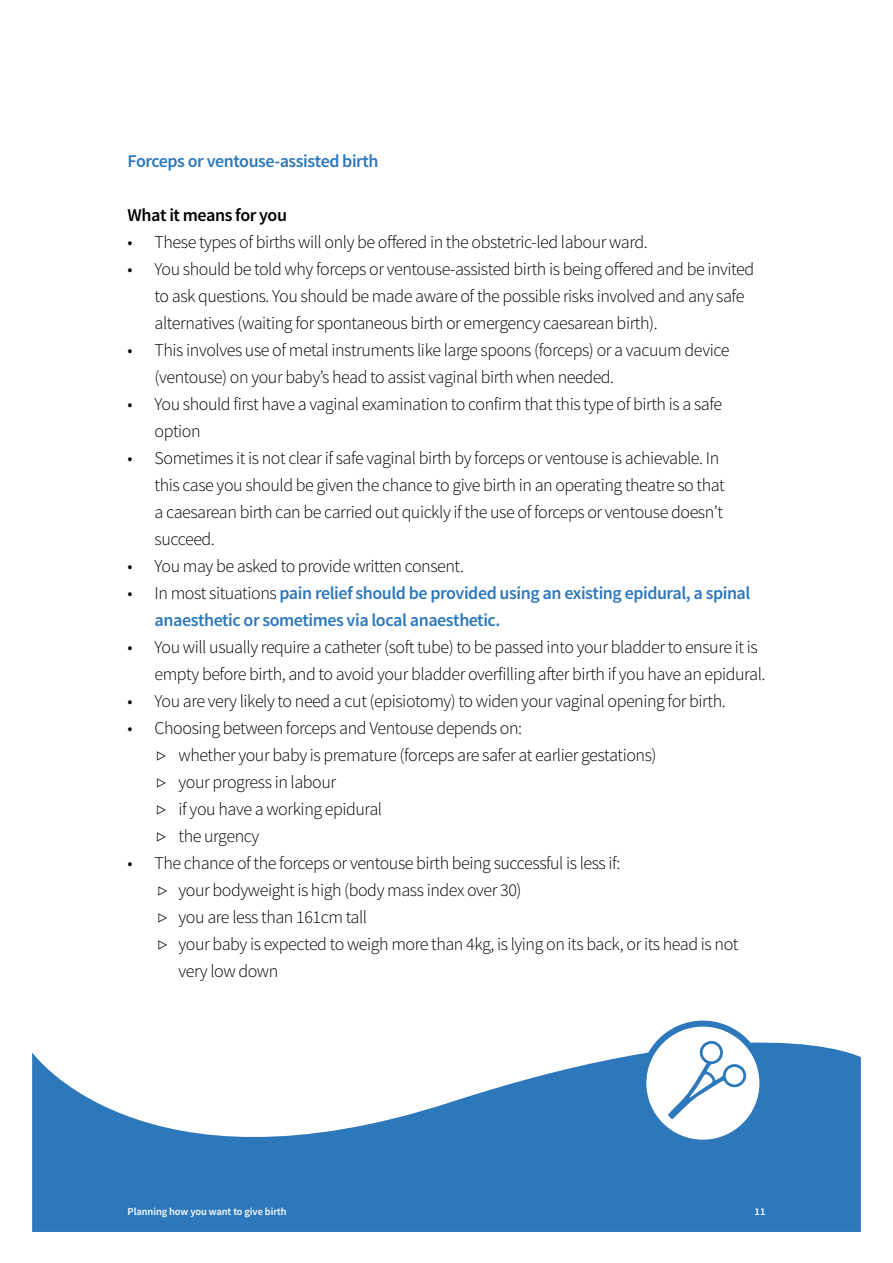
<style>
.page{position:relative;width:893px;height:1263px;background:#fff}
.page>*{position:absolute;margin:0;border:0;box-sizing:border-box;transform-origin:0 0}
.t1{font:300 18px/27px "Source Sans Pro";letter-spacing:-.025em;color:#000}
.t2{font:600 18px/27px "Source Sans Pro";letter-spacing:-.025em;color:#2d78bb}
.t3{font:600 18px "Source Sans Pro";letter-spacing:-.025em;color:#000}
.t4{font:600 10.5px "Source Sans Pro";letter-spacing:-.01em;color:#fff}
.s1{font-weight:300;color:#000}
</style>
<div class="page">
<svg style="left:32px;top:1026px;width:829px;height:206px;fill:#2d78bb"></svg>
<svg style="left:643px;top:1023px;width:119px;height:120px"></svg>
<div style="left:640px;top:1020px;width:125px;height:126px;border:6px solid #2d78bb;border-radius:50%"></div>
<svg style="left:668px;top:1041px;width:78px;height:78px"></svg>
<p class="t2" style="left:128px;top:148px;width:253px">Forceps or ventouse-assisted birth</p>
<p class="t3" style="left:128px;top:203px;width:161px">What it means for you</p>
<p class="t1" style="left:128px;top:228px;width:522px">• These types of births will only be offered in the obstetric-led labour ward.</p>
<p class="t1" style="left:155px;top:255px;width:601px;text-indent:-27px">• You should be told why forceps or ventouse-assisted birth is being offered and be invited to ask questions. You should be made aware of the possible risks involved and any safe alternatives (waiting for spontaneous birth or emergency caesarean birth).</p>
<p class="t1" style="left:155px;top:336px;width:576px;text-indent:-27px">• This involves use of metal instruments like large spoons (forceps) or a vacuum device (ventouse) on your baby’s head to assist vaginal birth when needed.</p>
<p class="t1" style="left:155px;top:390px;width:569px;text-indent:-27px">• You should first have a vaginal examination to confirm that this type of birth is a safe option</p>
<p class="t1" style="left:155px;top:444px;width:572px;text-indent:-27px">• Sometimes it is not clear if safe vaginal birth by forceps or ventouse is achievable. In this case you should be given the chance to give birth in an operating theatre so that a caesarean birth can be carried out quickly if the use of forceps or ventouse doesn’t succeed.</p>
<p class="t1" style="left:128px;top:552px;width:338px">• You may be asked to provide written consent.</p>
<p class="t2" style="left:155px;top:580px;width:597px;text-indent:-27px"><span class="s1">• In most situations</span> pain relief should be provided using an existing epidural, a spinal anaesthetic or sometimes via local anaesthetic.</p>
<p class="t1" style="left:155px;top:633px;width:612px;text-indent:-27px">• You will usually require a catheter (soft tube) to be passed into your bladder to ensure it is empty before birth, and to avoid your bladder overfilling after birth if you have an epidural.</p>
<p class="t1" style="left:128px;top:687px;width:600px">• You are very likely to need a cut (episiotomy) to widen your vaginal opening for birth.</p>
<p class="t1" style="left:128px;top:714px;width:396px">• Choosing between forceps and Ventouse depends on:</p>
<p class="t1" style="left:156px;top:741px;width:502px">▷ whether your baby is premature (forceps are safer at earlier gestations)</p>
<p class="t1" style="left:156px;top:768px;width:182px">▷ your progress in labour</p>
<p class="t1" style="left:156px;top:795px;width:228px">▷ if you have a working epidural</p>
<p class="t1" style="left:156px;top:822px;width:105px">▷ the urgency</p>
<p class="t1" style="left:128px;top:849px;width:494px">• The chance of the forceps or ventouse birth being successful is less if:</p>
<p class="t1" style="left:158px;top:876px;width:366px">▷ your bodyweight is high (body mass index over 30)</p>
<p class="t1" style="left:158px;top:903px;width:211px">▷ you are less than 161cm tall</p>
<p class="t1" style="left:179px;top:930px;width:561px;text-indent:-21px">▷ your baby is expected to weigh more than 4kg, is lying on its back, or its head is not very low down</p>
<p class="t4" style="left:128px;top:1205px;width:161px">Planning how you want to give birth</p>
<p class="t4" style="left:755px;top:1205px;width:12px">11</p>
</div>
